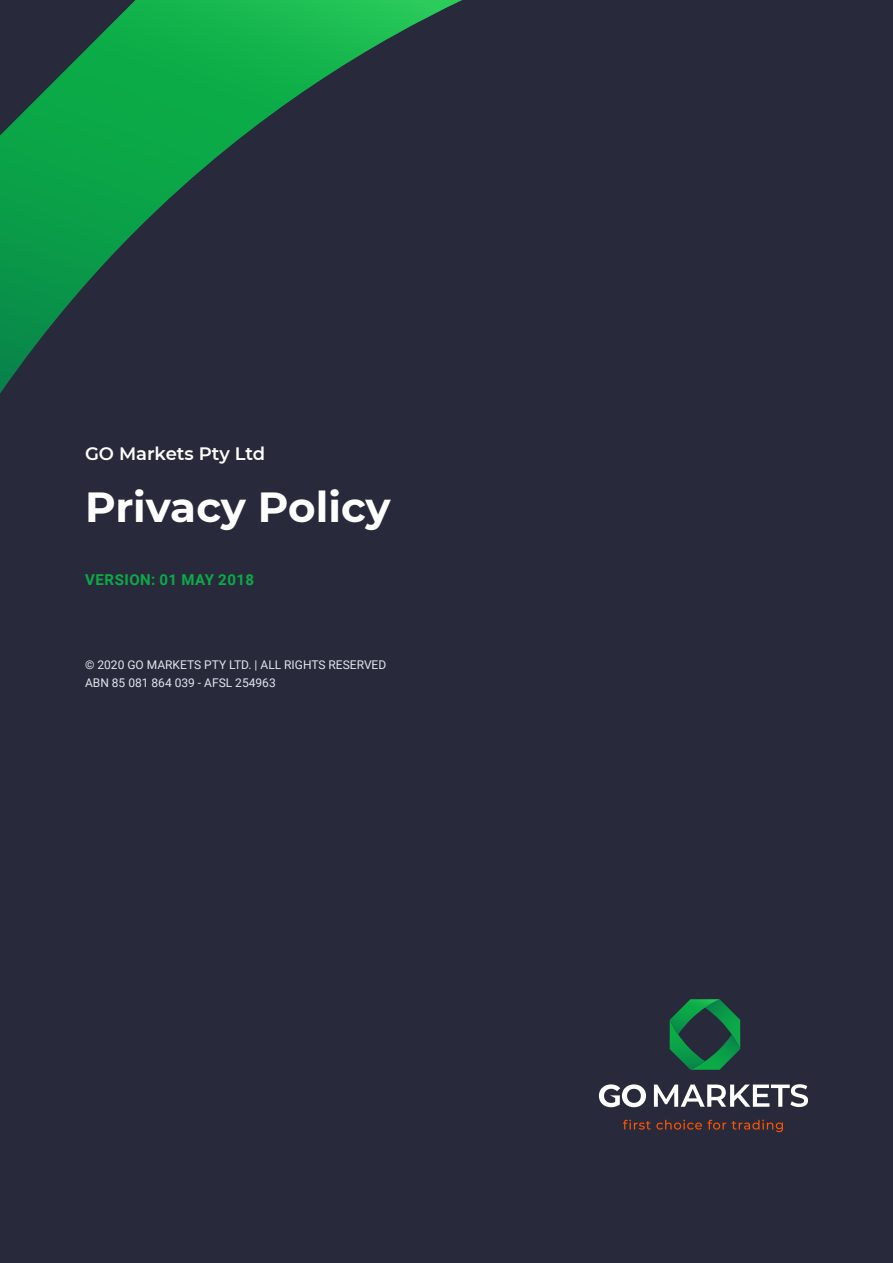
<style>
.page{position:relative;width:893px;height:1263px;background:#282a3c}
.page>*{position:absolute;margin:0;border:0;box-sizing:border-box;transform-origin:0 0}
.t1{font:700 42px "Montserrat";letter-spacing:-.005em;color:#fff}
.t2{font:600 18px "Montserrat";color:#fff}
.t3{font:700 15px "Roboto";letter-spacing:.035em;color:#0bab47}
.t4{font:12px/18px "Roboto";color:#e2e5ec}
</style>
<div class="page">
<svg style="left:0;top:0;width:462px;height:394px"></svg>
<svg style="left:670px;top:999px;width:70px;height:71px"></svg>
<svg style="left:654px;top:1084px;width:154px;height:23px"></svg>
<svg style="left:599px;top:1084px;width:47px;height:23px"></svg>
<svg style="left:623px;top:1120px;width:103px;height:9px"></svg>
<svg style="left:732px;top:1120px;width:51px;height:12px"></svg>
<h2 class="t2" style="left:85px;top:441px;width:182px">GO Markets Pty Ltd</h2>
<h1 class="t1" style="left:85px;top:477px;width:307px">Privacy Policy</h1>
<p class="t3" style="left:85px;top:569px;width:170px">VERSION: 01 MAY 2018</p>
<p class="t4" style="left:85px;top:655px;width:303px">© 2020 GO MARKETS PTY LTD. | ALL RIGHTS RESERVED<br>ABN 85 081 864 039 - AFSL 254963</p>
</div>
